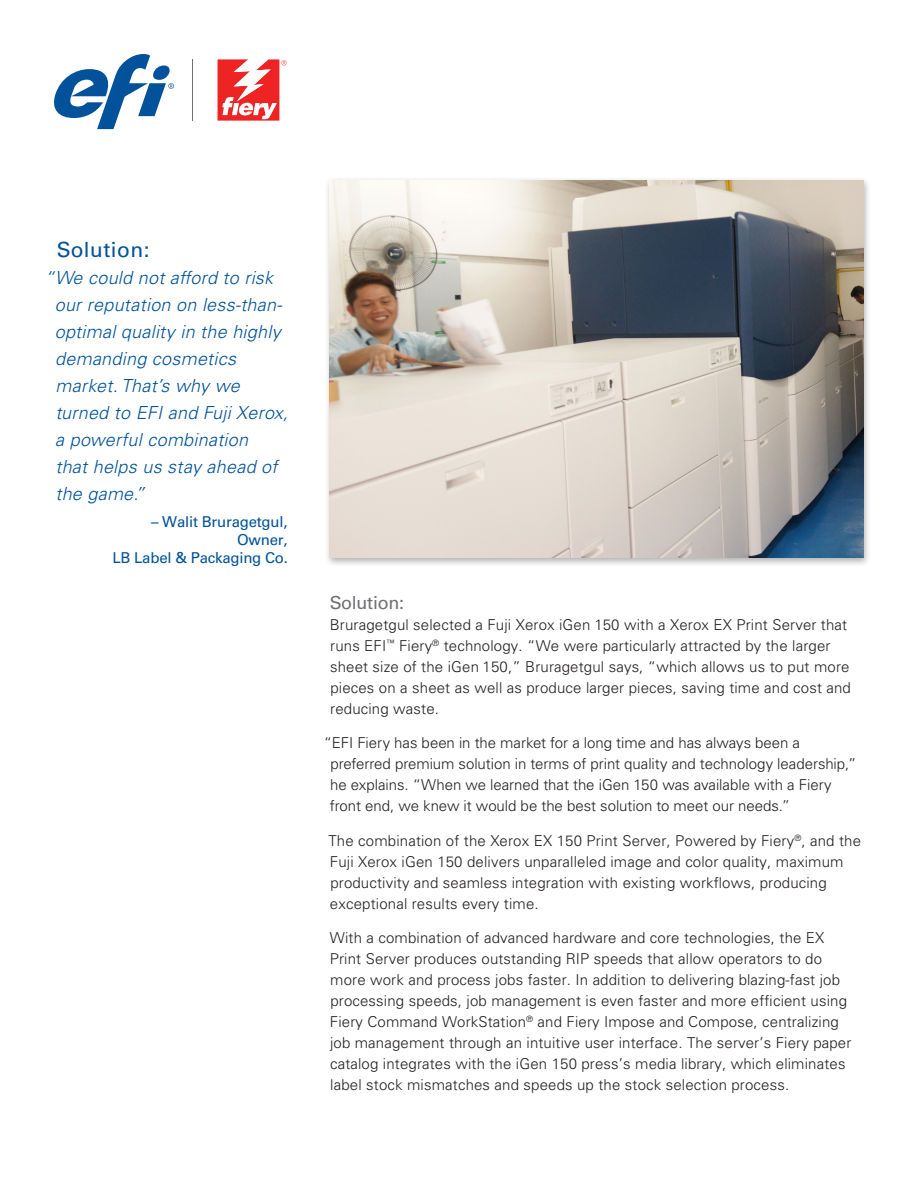
<style>
.page{position:relative;width:918px;height:1188px;background:#fff}
.page>*{position:absolute;margin:0;border:0;box-sizing:border-box;transform-origin:0 0}
.t1{font:21px "Univers LT Std";letter-spacing:.02em;color:#01529a}
.t2{font:italic 300 18px/27px "Univers LT Std";letter-spacing:.015em;color:#01529a}
.t3{font:18px "Univers LT Std";letter-spacing:-.015em;color:#717074}
.t4{font:300 15px/21px "Univers LT Std";letter-spacing:.01em;color:#231f20}
.t5{font:15px/18px "Univers LT Std";letter-spacing:-.015em;color:#01529a;text-align:right}
</style>
<div class="page">
<svg style="left:54px;top:54px;width:120px;height:75px"></svg>
<svg style="left:218px;top:59px;width:68px;height:62px"></svg>
<hr style="left:192px;top:59px;width:1px;height:62px;background:#717074">
<div style="left:324px;top:177px;width:547px;height:391px;background:#231f20;opacity:.35"></div>
<img style="left:329px;top:181px;width:534px;height:377px">
<h1 class="t1" style="left:57px;top:237px;width:94px">Solution:</h1>
<p class="t2" style="left:55px;top:264px;width:235px;text-indent:-10px">“We could not afford to risk our reputation on less-than&shy;optimal quality in the highly demanding cosmetics market. That’s why we turned to EFI and Fuji Xerox, a powerful combination<br>that helps us stay ahead of the game.”</p>
<p class="t5" style="left:112px;top:513px;width:177px">– Walit Bruragetgul,<br>Owner,<br>LB Label &amp; Packaging Co.</p>
<p class="t3" style="left:330px;top:592px;width:76px">Solution:</p>
<p class="t4" style="left:330px;top:614px;width:523px">Bruragetgul selected a Fuji Xerox iGen 150 with a Xerox EX Print Server that runs EFI<sup>™</sup> Fiery<sup>®</sup> technology. “We were particularly attracted by the larger sheet size of the iGen 150,” Bruragetgul says, “which allows us to put more pieces on a sheet as well as produce larger pieces, saving time and cost and reducing waste.</p>
<p class="t4" style="left:330px;top:733px;width:528px;text-indent:-6px">“EFI Fiery has been in the market for a long time and has always been a preferred premium solution in terms of print quality and technology leadership,” he explains. “When we learned that the iGen 150 was available with a Fiery front end, we knew it would be the best solution to meet our needs.”</p>
<p class="t4" style="left:328px;top:830px;width:534px">The combination of the Xerox EX 150 Print Server, Powered by Fiery<sup>®</sup>, and the Fuji Xerox iGen 150 delivers unparalleled image and color quality, maximum productivity and seamless integration with existing workflows, producing exceptional results every time.</p>
<p class="t4" style="left:330px;top:928px;width:523px">With a combination of advanced hardware and core technologies, the EX Print Server produces outstanding RIP speeds that allow operators to do more work and process jobs faster. In addition to delivering blazing-fast job processing speeds, job management is even faster and more efficient using Fiery Command WorkStation<sup>®</sup> and Fiery Impose and Compose, centralizing job management through an intuitive user interface. The server’s Fiery paper catalog integrates with the iGen 150 press’s media library, which eliminates label stock mismatches and speeds up the stock selection process.</p>
</div>
